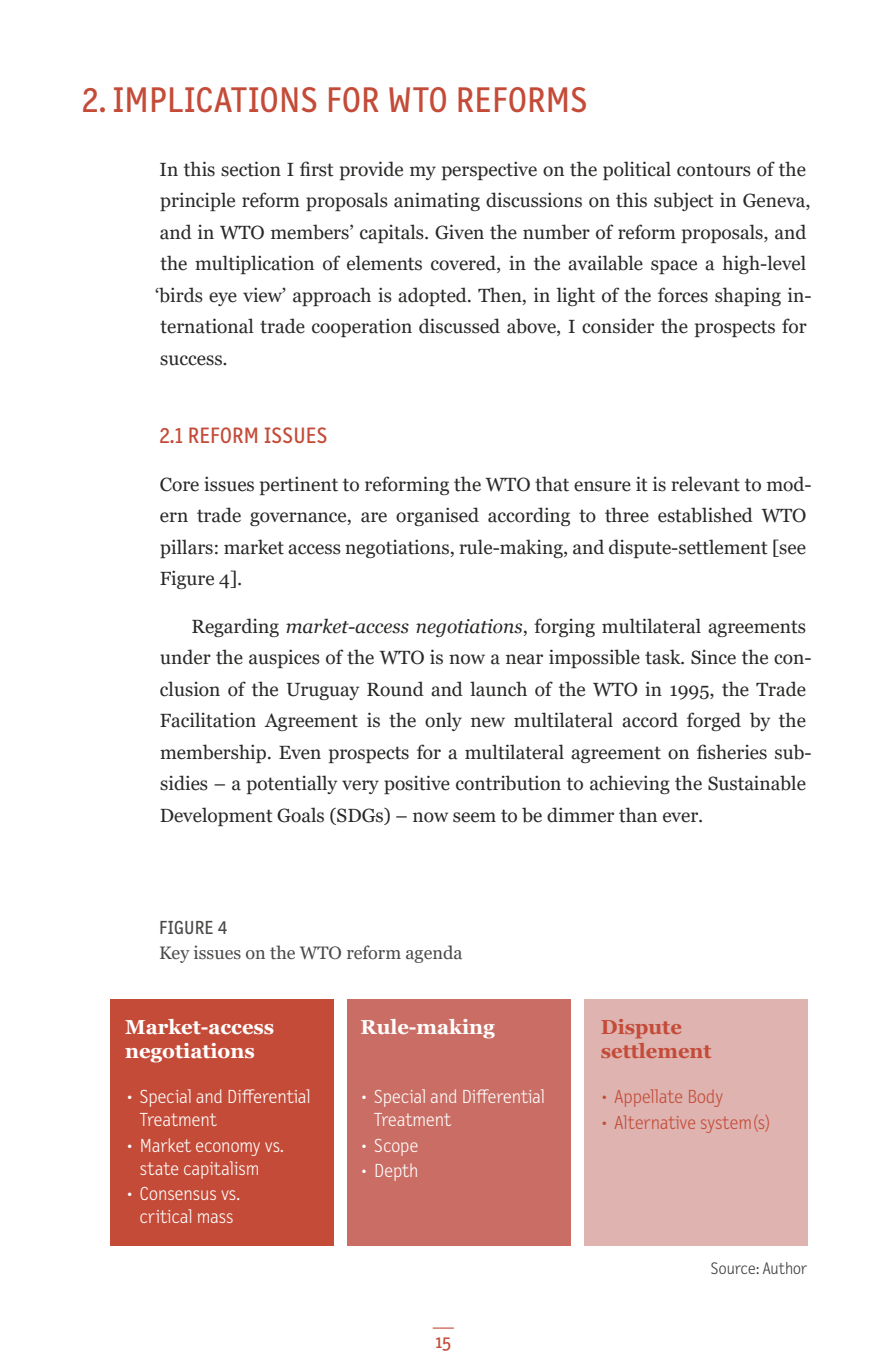
<style>
.page{position:relative;width:893px;height:1372px;background:#fff}
.page>*{position:absolute;margin:0;border:0;box-sizing:border-box;transform-origin:0 0}
.t1{font:36px "Letter Gothic Text OT";letter-spacing:.01em;color:#c44b38}
.t2{font:22.5px "Letter Gothic Text OT";letter-spacing:.01em;color:#c44b38}
.t3{font:700 20.25px/24.3px "Georgia";color:#fff}
.t4{font:700 20.25px/24.3px "Georgia";color:#c44b38}
.t5{font:19.12px/31.5px "Georgia";color:#282827}
.t6{font:300 19.12px/22.9px "Letter Gothic Text OT";color:#fff}
.t7{font:300 19.12px "Letter Gothic Text OT";color:#c44b38}
.t8{font:19.12px "Letter Gothic Text OT";letter-spacing:.01em;color:#4a4a49}
.t9{font:19.12px "Letter Gothic Text OT";color:#c44b38}
.t10{font:18px "Georgia";color:#4a4a49}
.t11{font:300 16.88px "Letter Gothic Text OT";color:#3c3c3b}
.s1{font-style:italic}
</style>
<div class="page">
<svg style="left:433px;top:1327px;width:21px;height:1px"></svg>
<div style="left:111px;top:999px;width:223px;height:246px;background:#c44b38"></div>
<div style="left:347px;top:999px;width:223px;height:246px;background:#ca6d64"></div>
<div style="left:584px;top:999px;width:223px;height:246px;background:#deb3b0"></div>
<h1 class="t1" style="left:82px;top:78px;width:507px">2. IMPLICATIONS FOR WTO REFORMS</h1>
<p class="t5" style="left:155px;top:154px;width:658px">In this section I first provide my perspective on the political contours of the principle reform proposals animating discussions on this subject in Geneva, and in WTO members’ capitals. Given the number of reform proposals, and the multiplication of elements covered, in the available space a high-level ‘birds eye view’ approach is adopted. Then, in light of the forces shaping in&shy;ternational trade cooperation discussed above, I consider the prospects for success.</p>
<p class="t2" style="left:159px;top:422px;width:170px">2.1 REFORM ISSUES</p>
<p class="t5" style="left:160px;top:469px;width:653px">Core issues pertinent to reforming the WTO that ensure it is relevant to mod&shy;ern trade governance, are organised according to three established WTO pillars: market access negotiations, rule-making, and dispute-settlement [see Figure 4].</p>
<p class="t5" style="left:160px;top:610px;width:653px;text-indent:32px">Regarding <span class="s1">market-access negotiations</span>, forging multilateral agreements under the auspices of the WTO is now a near impossible task. Since the con&shy;clusion of the Uruguay Round and launch of the WTO in 1995, the Trade Facilitation Agreement is the only new multilateral accord forged by the membership. Even prospects for a multilateral agreement on fisheries sub&shy;sidies – a potentially very positive contribution to achieving the Sustainable Development Goals (SDGs) – now seem to be dimmer than ever.</p>
<p class="t8" style="left:159px;top:916px;width:70px">FIGURE 4</p>
<p class="t10" style="left:159px;top:941px;width:305px">Key issues on the WTO reform agenda</p>
<p class="t3" style="left:125px;top:1014px;width:151px">Market-access negotiations</p>
<p class="t3" style="left:361px;top:1014px;width:136px">Rule-making</p>
<p class="t4" style="left:601px;top:1015px;width:112px">Dispute settlement</p>
<p class="t6" style="left:140px;top:1085px;width:172px;text-indent:-14px">• Special and Differential<br>Treatment</p>
<p class="t6" style="left:126px;top:1133px;width:159px;text-align:center">• Market economy vs. state capitalism</p>
<p class="t6" style="left:126px;top:1182px;width:115px;text-align:center">• Consensus vs. critical mass</p>
<p class="t6" style="left:374px;top:1085px;width:172px;text-indent:-14px">• Special and Differential<br>Treatment</p>
<p class="t6" style="left:360px;top:1133px;width:59px">• Scope</p>
<p class="t6" style="left:360px;top:1159px;width:59px">• Depth</p>
<p class="t9" style="left:435px;top:1329px;width:17px">15</p>
<p class="t7" style="left:601px;top:1085px;width:124px">• Appellate Body</p>
<p class="t7" style="left:601px;top:1111px;width:172px">• Alternative system(s)</p>
<p class="t11" style="left:711px;top:1258px;width:98px">Source: Author</p>
</div>
